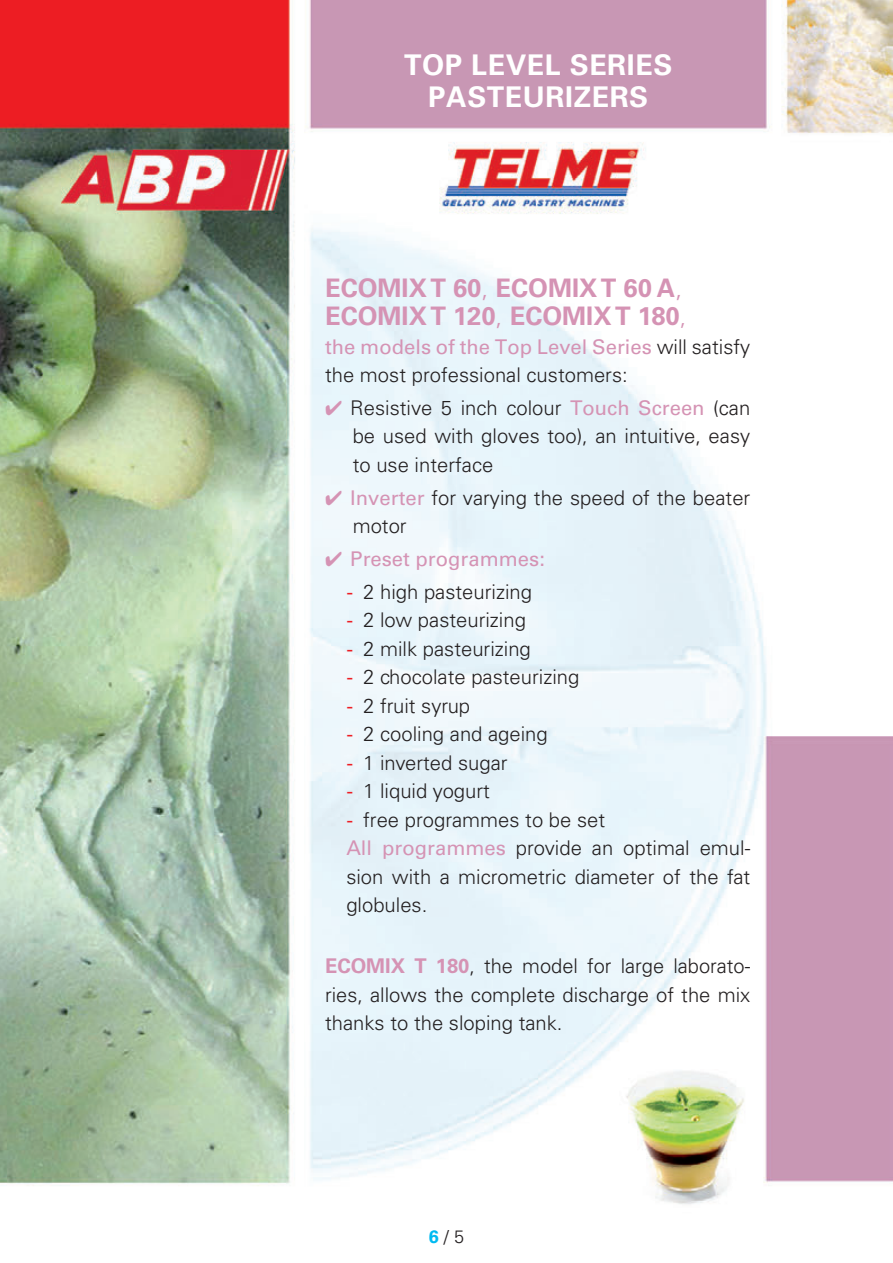
<style>
.page{position:relative;width:893px;height:1263px;background:#fff}
.page>*{position:absolute;margin:0;border:0;box-sizing:border-box;transform-origin:0 0}
.t1{font:700 28.5px/31.5px "Univers";letter-spacing:.02em;color:#fff;text-align:center}
.t2{font:700 25.5px/28.5px "Univers";color:#d593b4}
.t3{font:300 20.25px/28.5px "Univers";color:#231f20}
.t4{font:20.25px "Univers";color:#d593b4}
.t5{font:300 18px "Univers";color:#231f20}
.s1{font-weight:300}
.s2{font-weight:300;font-size:24px}
.s3{font-weight:400;color:#d593b4}
.s4{color:#d593b4}
.s5{font-weight:400;color:#ee1d23}
.s6{font-weight:700;color:#d593b4}
.s7{font-weight:700;color:#00baf1}
</style>
<div class="page">
<img style="left:0;top:0;width:893px;height:1204px">
<h1 class="t1" style="left:404px;top:50px;width:270px">TOP LEVEL SERIES<br>PASTEURIZERS</h1>
<p class="t2" style="left:325px;top:274px;width:363px">ECOMIX T 60<span class="s1">,</span> ECOMIX T 60 A<span class="s1">,<br></span>ECOMIX T 120<span class="s1">,</span> ECOMIX T 180<span class="s2">,</span></p>
<p class="t3" style="left:325px;top:332px;width:427px"><span class="s3">the models of the Top Level Series</span> will satisfy the most professional customers:</p>
<p class="t3" style="left:353px;top:393px;width:399px;text-align:justify;text-indent:-28px"><span class="s4">✔</span> Resistive 5 inch colour <span class="s3">Touch Screen</span> (can be used with gloves too), an intuitive, easy to use interface</p>
<p class="t3" style="left:353px;top:483px;width:399px;text-indent:-28px"><span class="s4">✔</span> <span class="s3">Inverter</span> for varying the speed of the beater motor</p>
<p class="t4" style="left:325px;top:547px;width:221px">✔ Preset programmes:</p>
<p class="t3" style="left:346px;top:577px;width:187px"><span class="s5">-</span> 2 high pasteurizing</p>
<p class="t3" style="left:346px;top:606px;width:181px"><span class="s5">-</span> 2 low pasteurizing</p>
<p class="t3" style="left:346px;top:634px;width:186px"><span class="s5">-</span> 2 milk pasteurizing</p>
<p class="t3" style="left:346px;top:663px;width:235px"><span class="s5">-</span> 2 chocolate pasteurizing</p>
<p class="t3" style="left:346px;top:691px;width:125px"><span class="s5">-</span> 2 fruit syrup</p>
<p class="t3" style="left:346px;top:720px;width:203px"><span class="s5">-</span> 2 cooling and ageing</p>
<p class="t3" style="left:346px;top:748px;width:163px"><span class="s5">-</span> 1 inverted sugar</p>
<p class="t3" style="left:346px;top:777px;width:145px"><span class="s5">-</span> 1 liquid yogurt</p>
<p class="t3" style="left:346px;top:805px;width:405px"><span class="s5">-</span> free programmes to be set<br><span class="s3">All programmes</span> provide an optimal emul&shy;sion with a micrometric diameter of the fat globules.</p>
<p class="t3" style="left:325px;top:952px;width:427px;text-align:justify"><span class="s6">ECOMIX T 180</span>, the model for large laborato&shy;ries, allows the complete discharge of the mix thanks to the sloping tank.</p>
<p class="t5" style="left:429px;top:1226px;width:37px"><span class="s7">6</span> / 5</p>
</div>
